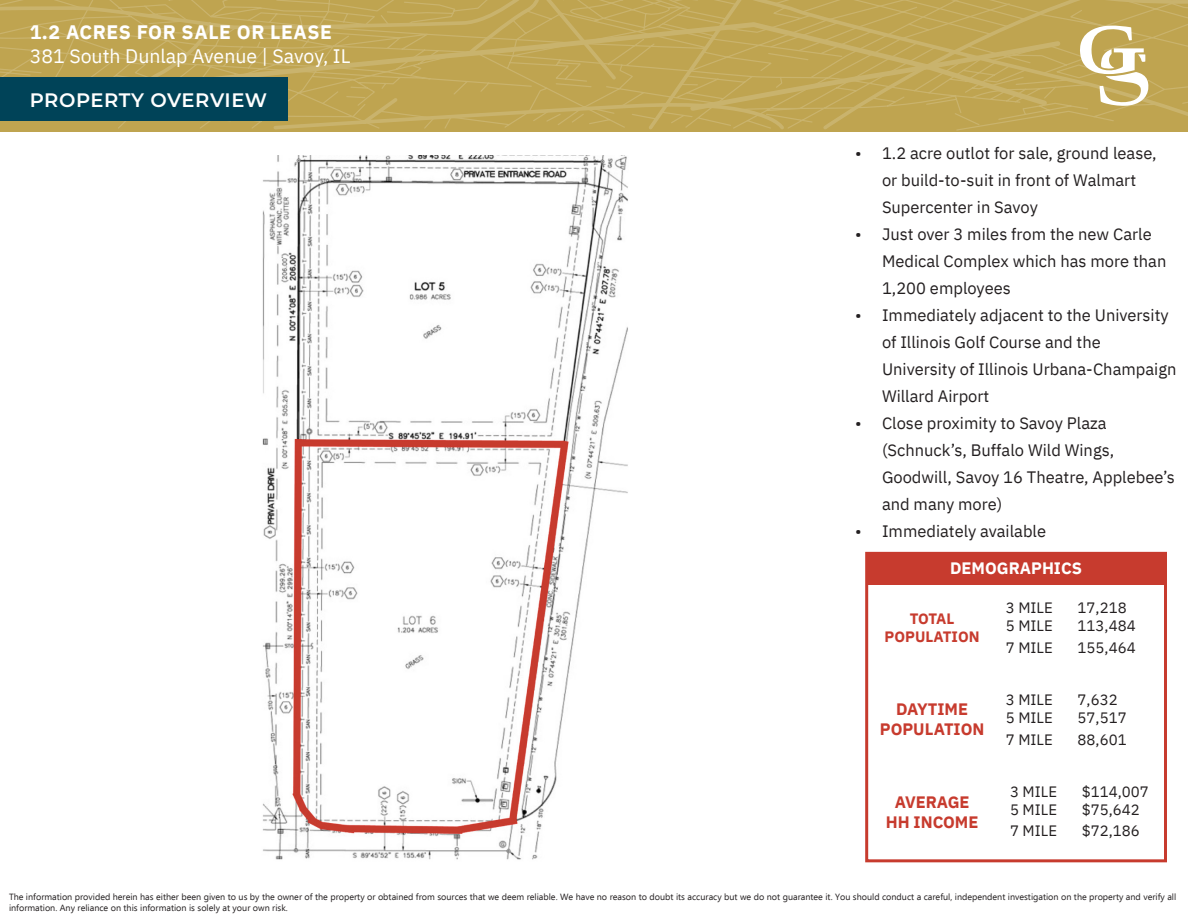
<style>
.page{position:relative;width:1188px;height:918px;background:#fff}
.page>*{position:absolute;margin:0;border:0;box-sizing:border-box;transform-origin:0 0}
.Title_of_leasing_pag{font:19.5px "IBM Plex Sans";color:#fff}
.Title_of_leasing_pag-2{font:700 19.5px "IBM Plex Sans";letter-spacing:.03em;color:#fff}
.Title_of_leasing_pag-3{font:600 19.5px "Montserrat";letter-spacing:.02em;color:#fff}
.t1{font:16.5px/27px "IBM Plex Sans";color:#231f20}
.t2{font:700 16.5px "IBM Plex Sans";color:#c73b2e}
.t3{font:700 16.5px "IBM Plex Sans";color:#fff}
.t4{font:15px "IBM Plex Sans";color:#231f20}
.t5{font:700 15px "IBM Plex Sans";color:#c73b2e}
.t6{font:9px/10.8px "Ebrima";color:#231f20}
</style>
<div class="page">
<svg style="left:0;top:0;width:1188px;height:132px;background:#c0a553"></svg>
<svg style="left:0;top:0;width:1063px;height:113px;background:#c1a755"></svg>
<svg style="left:1080px;top:25px;width:69px;height:81px"></svg>
<div style="left:0;top:77px;width:288px;height:44px;background:#004358"></div>
<img style="left:262px;top:155px;width:366px;height:705px">
<div style="left:865px;top:552px;width:302px;height:310px;border:3px solid #c73b2e"></div>
<div style="left:867px;top:553px;width:300px;height:32px;background:#c73b2e"></div>
<p class="Title_of_leasing_pag-2" style="left:30px;top:17px;width:304px">1.2 ACRES FOR SALE OR LEASE</p>
<p class="Title_of_leasing_pag" style="left:30px;top:41px;width:322px">381 South Dunlap Avenue | Savoy, IL</p>
<p class="Title_of_leasing_pag-3" style="left:30px;top:86px;width:239px">PROPERTY OVERVIEW</p>
<p class="t1" style="left:882px;top:138px;width:276px;text-indent:-27px">• 1.2 acre outlot for sale, ground lease, or build-to-suit in front of Walmart<br>Supercenter in Savoy</p>
<p class="t1" style="left:882px;top:219px;width:286px;text-indent:-27px">• Just over 3 miles from the new Carle<br>Medical Complex which has more than<br>1,200 employees</p>
<p class="t1" style="left:882px;top:300px;width:296px;text-indent:-27px">• Immediately adjacent to the University of Illinois Golf Course and the<br>University of Illinois Urbana-Champaign<br>Willard Airport</p>
<p class="t1" style="left:882px;top:408px;width:294px;text-indent:-27px">• Close proximity to Savoy Plaza (Schnuck’s, Buffalo Wild Wings,<br>Goodwill, Savoy 16 Theatre, Applebee’s and many more)</p>
<p class="t1" style="left:855px;top:516px;width:193px">• Immediately available</p>
<p class="t3" style="left:950px;top:555px;width:134px">DEMOGRAPHICS</p>
<p class="t5" style="left:910px;top:607px;width:46px">TOTAL</p>
<p class="t5" style="left:885px;top:625px;width:97px">POPULATION</p>
<p class="t2" style="left:896px;top:696px;width:74px">DAYTIME</p>
<p class="t2" style="left:880px;top:716px;width:106px">POPULATION</p>
<p class="t2" style="left:895px;top:789px;width:76px">AVERAGE</p>
<p class="t2" style="left:886px;top:809px;width:94px">HH INCOME</p>
<p class="t4" style="left:1006px;top:597px;width:48px">3 MILE</p>
<p class="t4" style="left:1078px;top:597px;width:51px">17,218</p>
<p class="t4" style="left:1006px;top:615px;width:48px">5 MILE</p>
<p class="t4" style="left:1078px;top:615px;width:60px">113,484</p>
<p class="t4" style="left:1006px;top:636px;width:48px">7 MILE</p>
<p class="t4" style="left:1078px;top:636px;width:60px">155,464</p>
<p class="t4" style="left:1006px;top:688px;width:48px">3 MILE</p>
<p class="t4" style="left:1078px;top:688px;width:42px">7,632</p>
<p class="t4" style="left:1006px;top:706px;width:48px">5 MILE</p>
<p class="t4" style="left:1078px;top:706px;width:51px">57,517</p>
<p class="t4" style="left:1006px;top:728px;width:48px">7 MILE</p>
<p class="t4" style="left:1078px;top:728px;width:51px">88,601</p>
<p class="t4" style="left:1010px;top:780px;width:48px">3 MILE</p>
<p class="t4" style="left:1082px;top:780px;width:69px">$114,007</p>
<p class="t4" style="left:1010px;top:798px;width:48px">5 MILE</p>
<p class="t4" style="left:1082px;top:798px;width:60px">$75,642</p>
<p class="t4" style="left:1010px;top:819px;width:48px">7 MILE</p>
<p class="t4" style="left:1082px;top:819px;width:60px">$72,186</p>
<p class="t6" style="left:9px;top:891px;width:1169px">The information provided herein has either been given to us by the owner of the property or obtained from sources that we deem reliable. We have no reason to doubt its accuracy but we do not guarantee it. You should conduct a careful, independent investigation on the property and verify all information. Any reliance on this information is solely at your own risk.</p>
</div>
